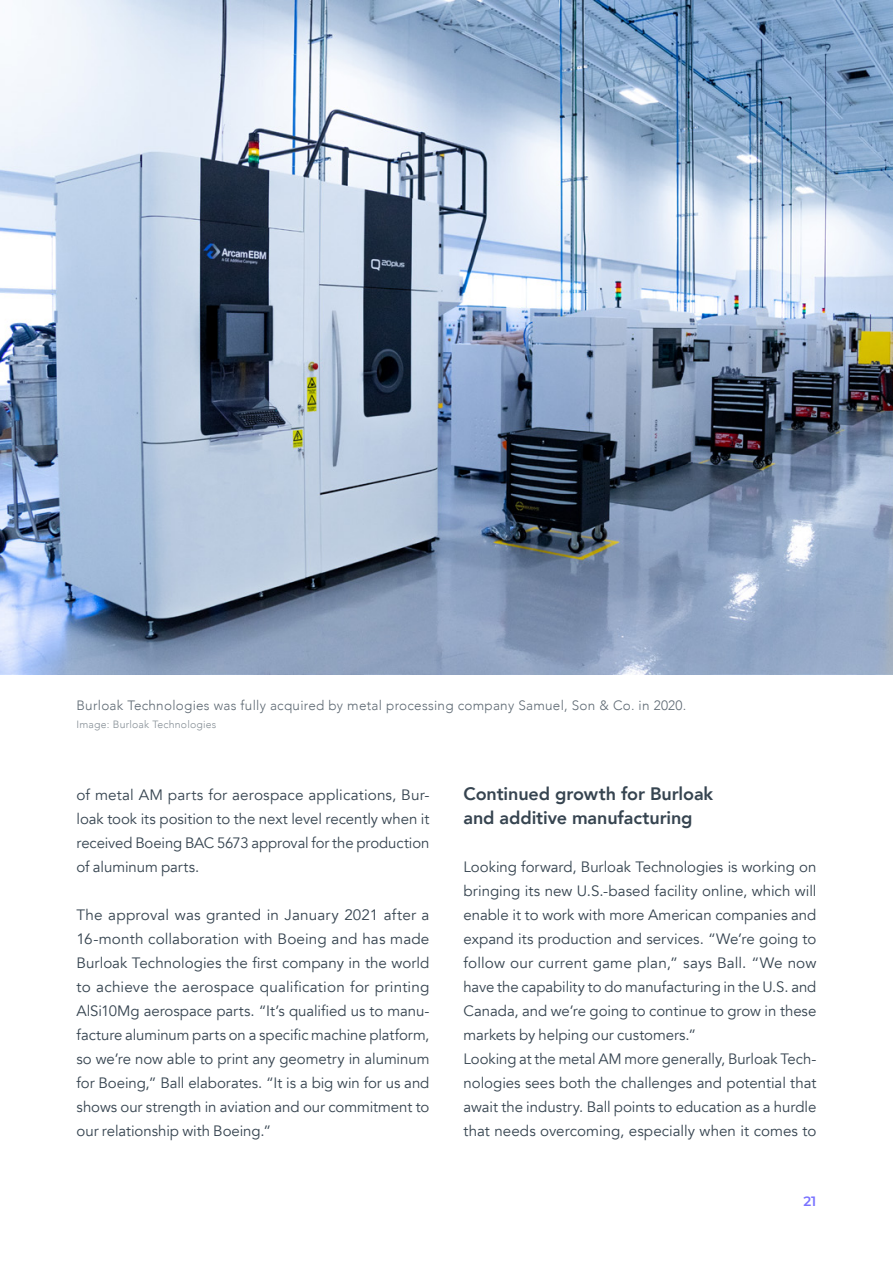
<style>
.page{position:relative;width:893px;height:1263px;background:#fff}
.page>*{position:absolute;margin:0;border:0;box-sizing:border-box;transform-origin:0 0}
.Sub-title{font:800 18px/24px "Avenir";letter-spacing:-.005em;color:#364450}
.Main_Body_Text{font:15px/24px "Avenir";letter-spacing:-.005em;color:#364450;text-align:justify}
.t1{font:300 13.5px "Avenir";letter-spacing:.02em;color:#5e6973}
.t2{font:600 13.5px "Montserrat";color:#7a73ff}
.Image_Credit{font:300 10.5px "Avenir";letter-spacing:.02em;color:#868f96}
</style>
<div class="page">
<img style="left:0;top:0;width:893px;height:675px">
<p class="t1" style="left:77px;top:697px;width:611px">Burloak Technologies was fully acquired by metal processing company Samuel, Son &amp; Co. in 2020.</p>
<p class="Image_Credit" style="left:77px;top:718px;width:141px">Image: Burloak Technologies</p>
<p class="Main_Body_Text" style="left:77px;top:783px;width:354px">of metal AM parts for aerospace applications, Bur&shy;loak took its position to the next level recently when it received Boeing BAC 5673 approval for the production of aluminum parts.</p>
<p class="Main_Body_Text" style="left:77px;top:903px;width:354px">The approval was granted in January 2021 after a 16-month collaboration with Boeing and has made Burloak Technologies the first company in the world to achieve the aerospace qualification for printing AlSi10Mg aerospace parts. “It’s qualified us to manu&shy;facture aluminum parts on a specific machine platform, so we’re now able to print any geometry in aluminum for Boeing,” Ball elaborates. “It is a big win for us and shows our strength in aviation and our commitment to our relationship with Boeing.”</p>
<p class="Sub-title" style="left:463px;top:781px;width:251px">Continued growth for Burloak and additive manufacturing</p>
<p class="Main_Body_Text" style="left:463px;top:855px;width:354px">Looking forward, Burloak Technologies is working on bringing its new U.S.-based facility online, which will enable it to work with more American companies and expand its production and services. “We’re going to follow our current game plan,” says Ball. “We now have the capability to do manufacturing in the U.S. and Canada, and we’re going to continue to grow in these markets by helping our customers.”</p>
<p class="Main_Body_Text" style="left:463px;top:1047px;width:354px">Looking at the metal AM more generally, Burloak Tech&shy;nologies sees both the challenges and potential that await the industry. Ball points to education as a hurdle that needs overcoming, especially when it comes to</p>
<p class="t2" style="left:803px;top:1191px;width:15px">21</p>
</div>
